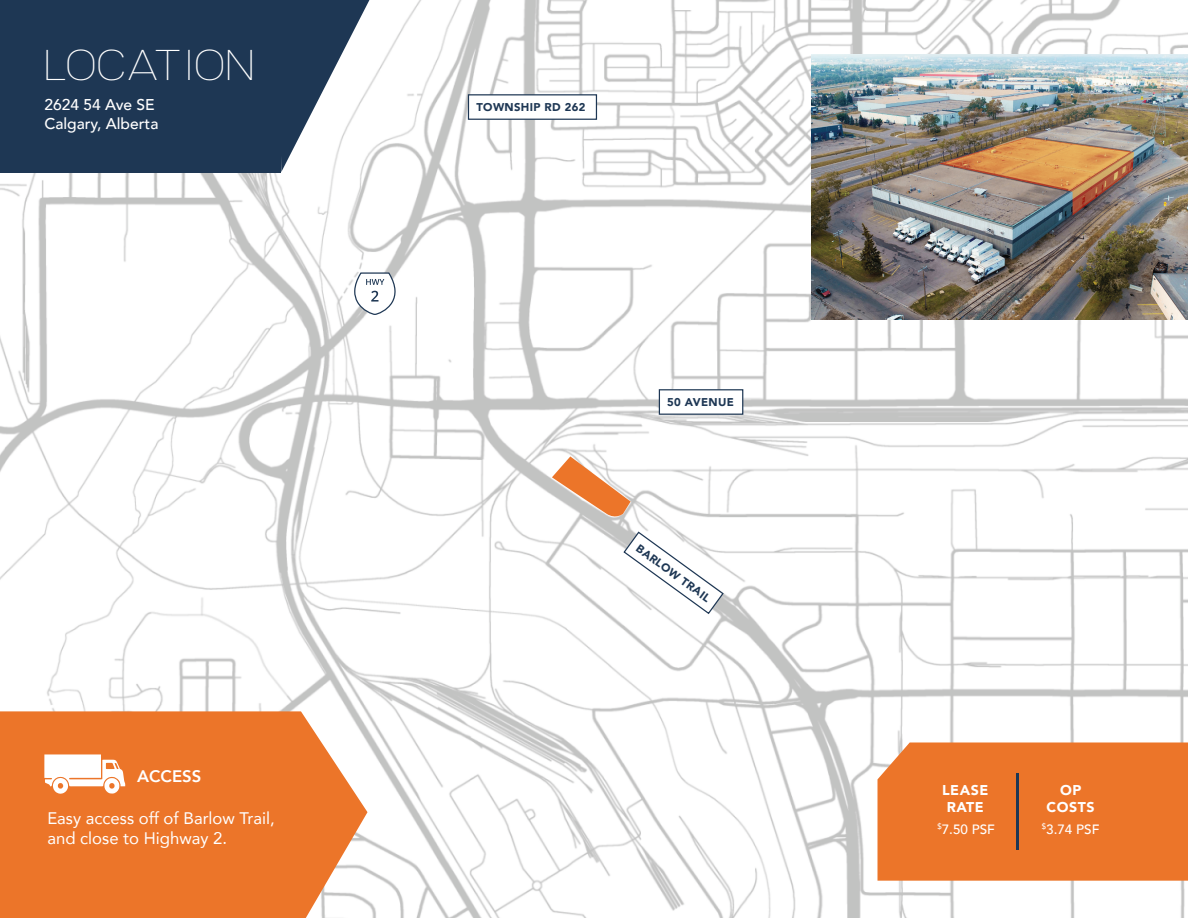
<style>
.page{position:relative;width:1188px;height:918px;background:#fff}
.page>*{position:absolute;margin:0;border:0;box-sizing:border-box;transform-origin:0 0}
.t1{font:300 43.05px "Brada Sans";color:#fff}
.t2{font:16.65px/20.1px "Avenir";color:#fff}
.t3{font:800 16.65px "Avenir";color:#fff}
.t4{font:500 15.6px/18.8px "Avenir";color:#fff}
.t5{font:900 14.1px/17px "Avenir";letter-spacing:.04em;color:#fff;text-align:center}
.t6{font:500 13.5px "Avenir";color:#fff}
.t7{font:900 11.25px "Avenir";letter-spacing:.03em;color:#1e3754}
</style>
<div class="page">
<img style="left:0;top:0;width:1188px;height:918px">
<svg style="left:623px;top:531px;width:102px;height:84px"></svg>
<div style="left:468px;top:94px;width:129px;height:26px;background:#fff;border:1px solid #1e3754"></div>
<div style="left:659px;top:389px;width:84px;height:26px;background:#fff;border:1px solid #1e3754"></div>
<svg style="left:354px;top:271px;width:42px;height:45px"></svg>
<svg style="left:552px;top:456px;width:79px;height:64px"></svg>
<img style="left:811px;top:54px;width:377px;height:266px">
<img style="left:939px;top:137px;width:195px;height:78px">
<div style="left:878px;top:742px;width:310px;height:139px;background:#ec7529"></div>
<hr style="left:1017px;top:773px;width:2px;height:77px;background:#1e3754">
<div style="left:0;top:0;width:281px;height:173px;background:#1e3754"></div>
<svg style="left:281px;top:0;width:88px;height:172px"></svg>
<svg style="left:0;top:711px;width:368px;height:207px;fill:#ec7529"></svg>
<svg style="left:44px;top:754px;width:81px;height:40px"></svg>
<h1 class="t1" style="left:44px;top:33px;width:212px">LOCATION</h1>
<p class="t4" style="left:44px;top:95px;width:116px">2624 54 Ave SE<br>Calgary, Alberta</p>
<p class="t3" style="left:137px;top:764px;width:66px">ACCESS</p>
<p class="t2" style="left:47px;top:807px;width:229px">Easy access off of Barlow Trail, and close to Highway 2.</p>
<p class="t7" style="left:476px;top:98px;width:111px">TOWNSHIP RD 262</p>
<p class="t7" style="left:667px;top:393px;width:68px">50 AVENUE</p>
<p class="t7" style="left:643px;top:539px;width:90px;rotate:36deg">BARLOW TRAIL</p>
<p class="t5" style="left:942px;top:781px;width:48px">LEASE<br>RATE</p>
<p class="t5" style="left:1047px;top:781px;width:50px">OP<br>COSTS</p>
<p class="t6" style="left:937px;top:817px;width:59px"><sup>$</sup>7.50 PSF</p>
<p class="t6" style="left:1042px;top:817px;width:59px"><sup>$</sup>3.74 PSF</p>
</div>
